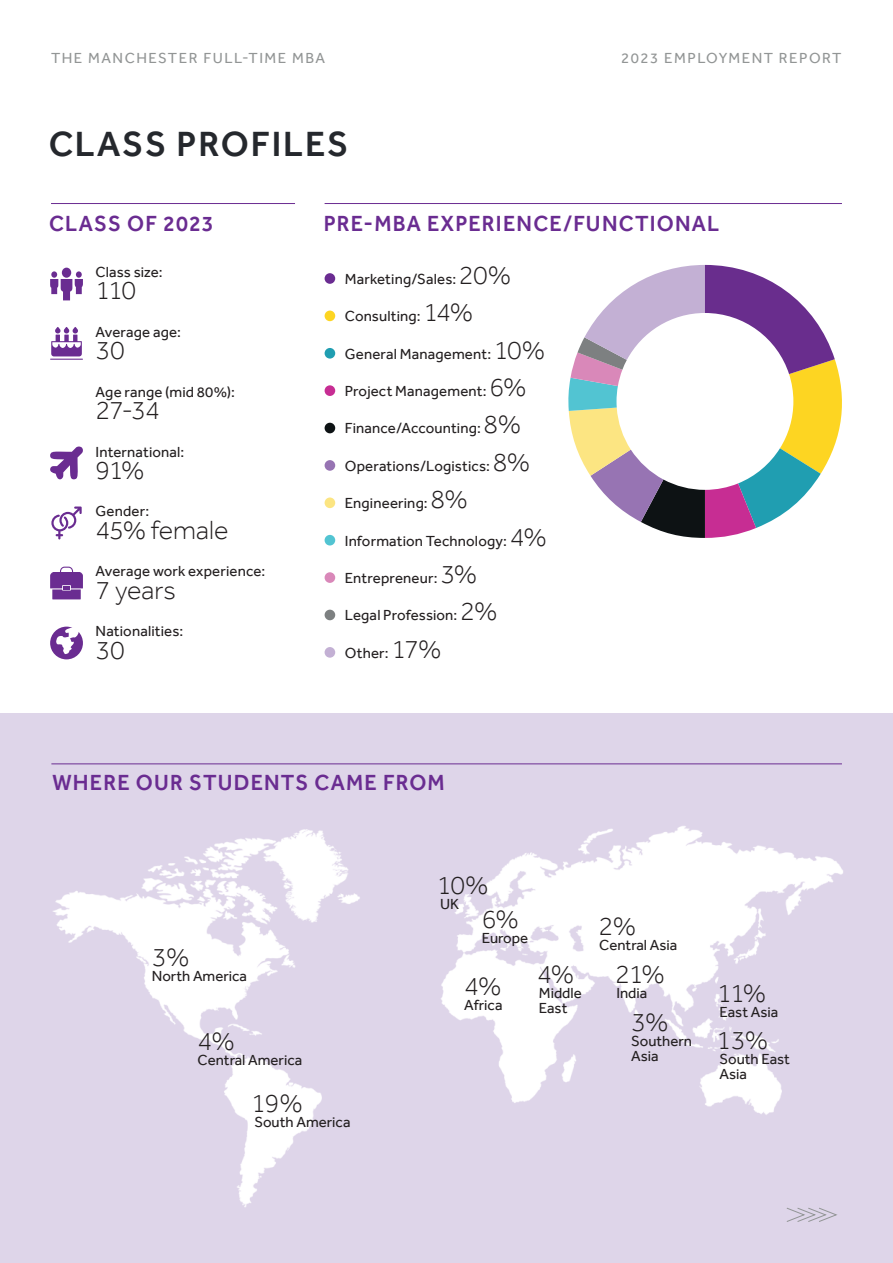
<style>
.page{position:relative;width:893px;height:1263px;background:#fff}
.page>*{position:absolute;margin:0;border:0;box-sizing:border-box;transform-origin:0 0}
.t1{font:500 36px "Effra";letter-spacing:.05em;color:#25282d}
.t2{font:300 27px "Effra";letter-spacing:-.015em;color:#231f20}
.t3{font:500 22.5px "Effra";letter-spacing:.055em;color:#6a2c91}
.t4{font:15px/15px "Effra";letter-spacing:.005em;color:#231f20}
.t5{font:15px "Effra";letter-spacing:.1em;color:#929595}
.s1{font-weight:300;font-size:27px}
</style>
<div class="page">
<img style="left:0;top:713px;width:893px;height:550px">
<hr style="left:51px;top:763px;width:791px;height:1px;background:#6a2c91">
<div style="left:325px;top:273px;width:10px;height:11px;background:#6a2c91;border-radius:50%"></div>
<div style="left:325px;top:311px;width:10px;height:10px;background:#fdd522;border-radius:50%"></div>
<div style="left:325px;top:348px;width:10px;height:11px;background:#209eb1;border-radius:50%"></div>
<div style="left:325px;top:385px;width:10px;height:11px;background:#c72d93;border-radius:50%"></div>
<div style="left:325px;top:423px;width:10px;height:10px;background:#0d1214;border-radius:50%"></div>
<div style="left:325px;top:460px;width:10px;height:11px;background:#9774b3;border-radius:50%"></div>
<div style="left:325px;top:497px;width:10px;height:11px;background:#fce582;border-radius:50%"></div>
<div style="left:325px;top:535px;width:10px;height:10px;background:#52c4d2;border-radius:50%"></div>
<div style="left:325px;top:572px;width:10px;height:11px;background:#d988b9;border-radius:50%"></div>
<div style="left:325px;top:610px;width:10px;height:10px;background:#7d8081;border-radius:50%"></div>
<div style="left:325px;top:647px;width:10px;height:11px;background:#c3b0d4;border-radius:50%"></div>
<hr style="left:325px;top:203px;width:517px;height:1px;background:#6a2c91">
<hr style="left:51px;top:203px;width:244px;height:1px;background:#6a2c91">
<svg style="left:568px;top:265px;width:274px;height:273px"></svg>
<svg style="left:786px;top:1207px;width:53px;height:16px"></svg>
<svg style="left:50px;top:279px;width:33px;height:21px"></svg>
<div style="left:76px;top:271px;width:6px;height:7px;background:#6a2c91;border-radius:50%"></div>
<div style="left:51px;top:271px;width:6px;height:7px;background:#6a2c91;border-radius:50%"></div>
<div style="left:62px;top:268px;width:9px;height:10px;background:#6a2c91;border-radius:50%"></div>
<svg style="left:51px;top:506px;width:31px;height:33px"></svg>
<svg style="left:50px;top:446px;width:33px;height:33px"></svg>
<svg style="left:50px;top:627px;width:33px;height:32px"></svg>
<hr style="left:50px;top:359px;width:33px;height:1px;background:#6a2c91">
<svg style="left:51px;top:327px;width:31px;height:29px"></svg>
<svg style="left:50px;top:567px;width:33px;height:32px"></svg>
<p class="t5" style="left:51px;top:49px;width:276px">THE MANCHESTER FULL-TIME MBA</p>
<p class="t5" style="left:621px;top:49px;width:222px">2023 EMPLOYMENT REPORT</p>
<h2 class="t1" style="left:49px;top:123px;width:301px">CLASS PROFILES</h2>
<h3 class="t3" style="left:49px;top:210px;width:166px">CLASS OF 2023</h3>
<p class="t4" style="left:96px;top:264px;width:69px">Class size:</p>
<p class="t2" style="left:96px;top:275px;width:42px">110</p>
<p class="t4" style="left:96px;top:324px;width:87px">Average age:</p>
<p class="t2" style="left:96px;top:335px;width:31px">30</p>
<p class="t4" style="left:96px;top:384px;width:141px">Age range (mid 80%):</p>
<p class="t2" style="left:96px;top:395px;width:66px">27-34</p>
<p class="t4" style="left:96px;top:444px;width:90px">International:</p>
<p class="t2" style="left:96px;top:455px;width:50px">91%</p>
<p class="t4" style="left:96px;top:504px;width:55px">Gender:</p>
<p class="t2" style="left:96px;top:515px;width:135px">45% female</p>
<p class="t4" style="left:96px;top:564px;width:171px">Average work experience:</p>
<p class="t2" style="left:96px;top:575px;width:82px">7 years</p>
<p class="t4" style="left:96px;top:623px;width:89px">Nationalities:</p>
<p class="t2" style="left:96px;top:634px;width:31px">30</p>
<h3 class="t3" style="left:324px;top:210px;width:397px">PRE-MBA EXPERIENCE/FUNCTIONAL</h3>
<p class="t4" style="left:345px;top:271px;width:168px">Marketing/Sales: <span class="s1">20%</span></p>
<p class="t4" style="left:345px;top:308px;width:130px">Consulting: <span class="s1">14%</span></p>
<p class="t4" style="left:345px;top:346px;width:202px">General Management: <span class="s1">10%</span></p>
<p class="t4" style="left:345px;top:383px;width:183px">Project Management: <span class="s1">6%</span></p>
<p class="t4" style="left:345px;top:421px;width:177px">Finance/Accounting: <span class="s1">8%</span></p>
<p class="t4" style="left:345px;top:458px;width:187px">Operations/Logistics: <span class="s1">8%</span></p>
<p class="t4" style="left:345px;top:495px;width:124px">Engineering: <span class="s1">8%</span></p>
<p class="t4" style="left:345px;top:533px;width:203px">Information Technology: <span class="s1">4%</span></p>
<p class="t4" style="left:345px;top:570px;width:134px">Entrepreneur: <span class="s1">3%</span></p>
<p class="t4" style="left:345px;top:608px;width:154px">Legal Profession: <span class="s1">2%</span></p>
<p class="t4" style="left:345px;top:645px;width:98px">Other: <span class="s1">17%</span></p>
<h3 class="t3" style="left:52px;top:769px;width:394px">WHERE OUR STUDENTS CAME FROM</h3>
<p class="t2" style="left:152px;top:942px;width:39px">3%</p>
<p class="t4" style="left:152px;top:968px;width:97px">North America</p>
<p class="t2" style="left:198px;top:1026px;width:38px">4%</p>
<p class="t4" style="left:198px;top:1052px;width:106px">Central America</p>
<p class="t2" style="left:251px;top:1087px;width:53px">19%</p>
<p class="t4" style="left:254px;top:1114px;width:97px">South America</p>
<p class="t2" style="left:437px;top:870px;width:53px">10%</p>
<p class="t4" style="left:440px;top:896px;width:21px">UK</p>
<p class="t2" style="left:482px;top:904px;width:38px">6%</p>
<p class="t4" style="left:482px;top:930px;width:48px">Europe</p>
<p class="t2" style="left:464px;top:970px;width:38px">4%</p>
<p class="t4" style="left:464px;top:997px;width:40px">Africa</p>
<p class="t2" style="left:537px;top:959px;width:38px">4%</p>
<p class="t4" style="left:539px;top:985px;width:44px">Middle<br>East</p>
<p class="t2" style="left:598px;top:911px;width:39px">2%</p>
<p class="t4" style="left:599px;top:938px;width:80px">Central Asia</p>
<p class="t2" style="left:615px;top:959px;width:51px">21%</p>
<p class="t4" style="left:616px;top:985px;width:32px">India</p>
<p class="t2" style="left:631px;top:1006px;width:38px">3%</p>
<p class="t4" style="left:631px;top:1033px;width:62px">Southern<br>Asia</p>
<p class="t2" style="left:717px;top:978px;width:50px">11%</p>
<p class="t4" style="left:719px;top:1004px;width:60px">East Asia</p>
<p class="t2" style="left:717px;top:1024px;width:53px">13%</p>
<p class="t4" style="left:719px;top:1051px;width:72px">South East<br>Asia</p>
</div>
